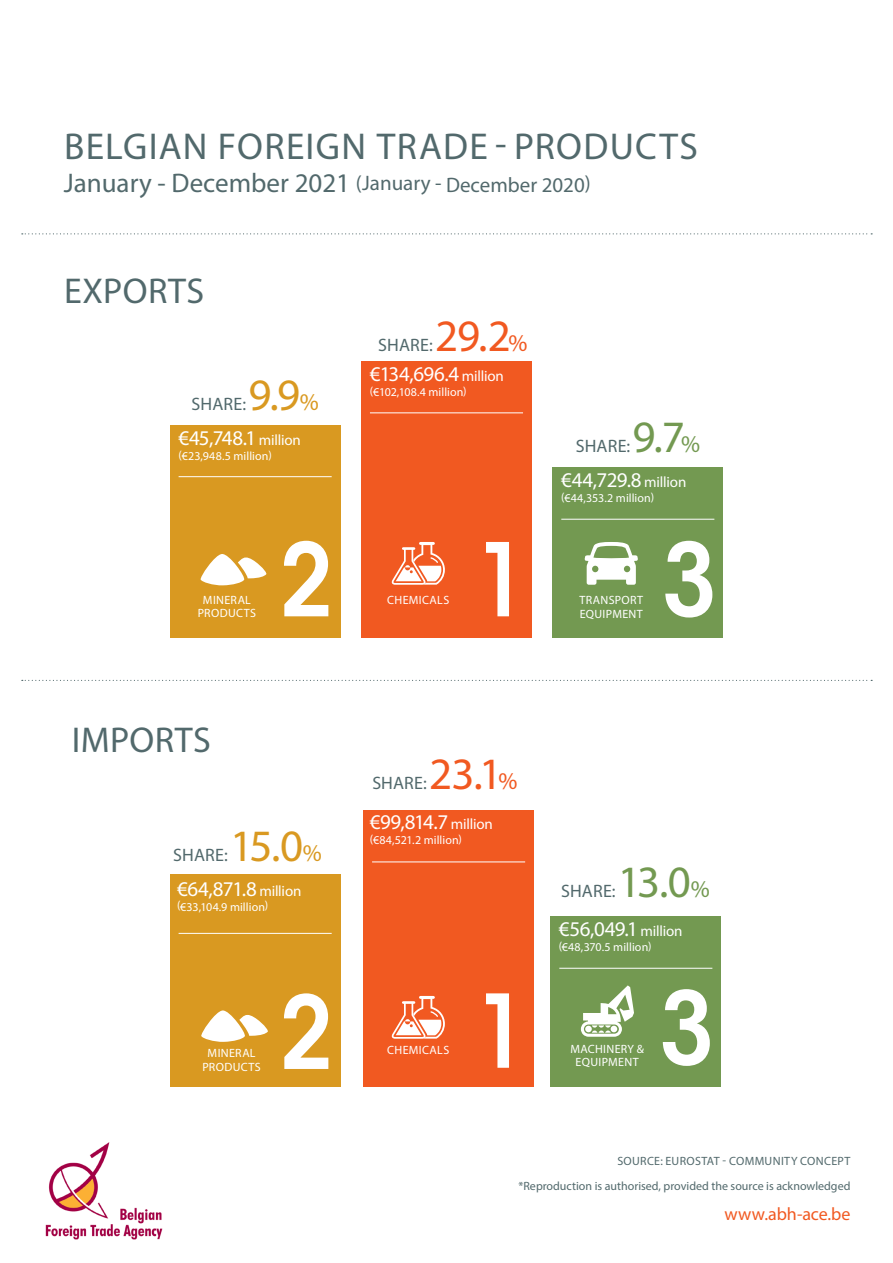
<style>
.page{position:relative;width:893px;height:1263px;background:#fff}
.page>*{position:absolute;margin:0;border:0;box-sizing:border-box;transform-origin:0 0}
.t1{font:45px "Myriad Pro";color:#f15921}
.t2{font:45px "Myriad Pro";color:#739951}
.t3{font:45px "Myriad Pro";color:#d99921}
.t4{font:37.5px "Myriad Pro";letter-spacing:.035em;color:#52696c}
.t5{font:36px "Myriad Pro";letter-spacing:.015em;color:#52696c}
.t6{font:21px "Myriad Pro";letter-spacing:-.03em;color:#fff}
.t7{font:21px "Myriad Pro";color:#52696c}
.t8{font:18px "Myriad Pro";letter-spacing:.005em;color:#52696c}
.t9{font:18px "Myriad Pro";letter-spacing:-.005em;color:#f15921}
.t10{font:12px/13.5px "Myriad Pro";letter-spacing:.02em;color:#fff;text-align:center}
.t11{font:12px "Myriad Pro";color:#52696c}
.t12{font:12px "Myriad Pro";letter-spacing:.03em;color:#52696c}
.s1{font-size:27px}
.s2{font-size:24px}
.s3{font-size:15px}
</style>
<div class="page">
<div style="left:553px;top:468px;width:170px;height:170px;background:#739951"></div>
<div style="left:361px;top:361px;width:170px;height:277px;background:#f15921"></div>
<div style="left:170px;top:425px;width:170px;height:213px;background:#d99921"></div>
<svg style="left:22px;top:680px;width:850px;height:1px"></svg>
<svg style="left:22px;top:233px;width:850px;height:1px"></svg>
<svg style="left:391px;top:542px;width:54px;height:43px"></svg>
<svg style="left:665px;top:541px;width:47px;height:76px"></svg>
<svg style="left:486px;top:542px;width:23px;height:74px"></svg>
<svg style="left:284px;top:541px;width:44px;height:75px"></svg>
<hr style="left:370px;top:412px;width:153px;height:1px;background:#fff">
<hr style="left:179px;top:476px;width:153px;height:1px;background:#fff">
<hr style="left:561px;top:519px;width:153px;height:1px;background:#fff">
<div style="left:550px;top:916px;width:170px;height:170px;background:#739951"></div>
<div style="left:363px;top:810px;width:170px;height:276px;background:#f15921"></div>
<div style="left:170px;top:874px;width:170px;height:212px;background:#d99921"></div>
<svg style="left:663px;top:989px;width:47px;height:77px"></svg>
<svg style="left:486px;top:993px;width:23px;height:75px"></svg>
<svg style="left:284px;top:993px;width:44px;height:76px"></svg>
<hr style="left:372px;top:861px;width:153px;height:1px;background:#fff">
<hr style="left:179px;top:933px;width:153px;height:1px;background:#fff">
<hr style="left:559px;top:968px;width:153px;height:1px;background:#fff">
<svg style="left:391px;top:996px;width:54px;height:43px"></svg>
<svg style="left:585px;top:542px;width:53px;height:43px"></svg>
<img style="left:45px;top:1142px;width:118px;height:98px">
<svg style="left:581px;top:985px;width:53px;height:52px"></svg>
<svg style="left:201px;top:1010px;width:67px;height:32px"></svg>
<svg style="left:200px;top:554px;width:67px;height:32px"></svg>
<p class="t4" style="left:64px;top:123px;width:635px">BELGIAN FOREIGN TRADE - PRODUCTS</p>
<p class="t7" style="left:64px;top:172px;width:528px"><span class="s1">January - December 2021</span> (January - December 2020)</p>
<p class="t5" style="left:64px;top:269px;width:142px">EXPORTS</p>
<p class="t3" style="left:248px;top:367px;width:72px">9.9<span class="s2">%</span></p>
<p class="t8" style="left:192px;top:392px;width:56px">SHARE:</p>
<p class="t6" style="left:179px;top:425px;width:124px">€45,748.1 <span class="s3">million</span></p>
<p class="t10" style="left:179px;top:449px;width:95px">(€23,948.5 million)</p>
<p class="t1" style="left:435px;top:308px;width:94px">29.2<span class="s2">%</span></p>
<p class="t8" style="left:378px;top:334px;width:56px">SHARE:</p>
<p class="t6" style="left:370px;top:361px;width:135px">€134,696.4 <span class="s3">million</span></p>
<p class="t10" style="left:370px;top:385px;width:98px">(€102,108.4 million)</p>
<p class="t2" style="left:632px;top:409px;width:69px">9.7<span class="s2">%</span></p>
<p class="t8" style="left:576px;top:435px;width:56px">SHARE:</p>
<p class="t6" style="left:561px;top:467px;width:127px">€44,729.8 <span class="s3">million</span></p>
<p class="t10" style="left:561px;top:491px;width:94px">(€44,353.2 million)</p>
<p class="t10" style="left:198px;top:593px;width:60px">MINERAL<br>PRODUCTS</p>
<p class="t10" style="left:579px;top:593px;width:65px;text-align:left">TRANSPORT<br>EQUIPMENT</p>
<p class="t10" style="left:387px;top:593px;width:64px">CHEMICALS</p>
<p class="t5" style="left:72px;top:717px;width:141px">IMPORTS</p>
<p class="t3" style="left:230px;top:818px;width:93px">15.0<span class="s2">%</span></p>
<p class="t8" style="left:173px;top:844px;width:56px">SHARE:</p>
<p class="t6" style="left:177px;top:875px;width:126px">€64,871.8 <span class="s3">million</span></p>
<p class="t10" style="left:177px;top:900px;width:93px">(€33,104.9 million)</p>
<p class="t10" style="left:202px;top:1046px;width:60px">MINERAL<br>PRODUCTS</p>
<p class="t1" style="left:429px;top:746px;width:90px">23.1<span class="s2">%</span></p>
<p class="t8" style="left:372px;top:772px;width:56px">SHARE:</p>
<p class="t6" style="left:370px;top:809px;width:124px">€99,814.7 <span class="s3">million</span></p>
<p class="t10" style="left:370px;top:833px;width:93px">(€84,521.2 million)</p>
<p class="t2" style="left:618px;top:854px;width:93px">13.0<span class="s2">%</span></p>
<p class="t8" style="left:561px;top:880px;width:56px">SHARE:</p>
<p class="t6" style="left:559px;top:916px;width:125px">€56,049.1 <span class="s3">million</span></p>
<p class="t10" style="left:559px;top:940px;width:94px">(€48,370.5 million)</p>
<p class="t10" style="left:387px;top:1043px;width:64px">CHEMICALS</p>
<p class="t10" style="left:570px;top:1042px;width:75px">MACHINERY &amp;<br>EQUIPMENT</p>
<p class="t12" style="left:617px;top:1154px;width:234px">SOURCE: EUROSTAT - COMMUNITY CONCEPT</p>
<p class="t11" style="left:518px;top:1179px;width:333px">*Reproduction is authorised, provided the source is acknowledged</p>
<p class="t9" style="left:725px;top:1203px;width:127px">www.abh-ace.be</p>
</div>
